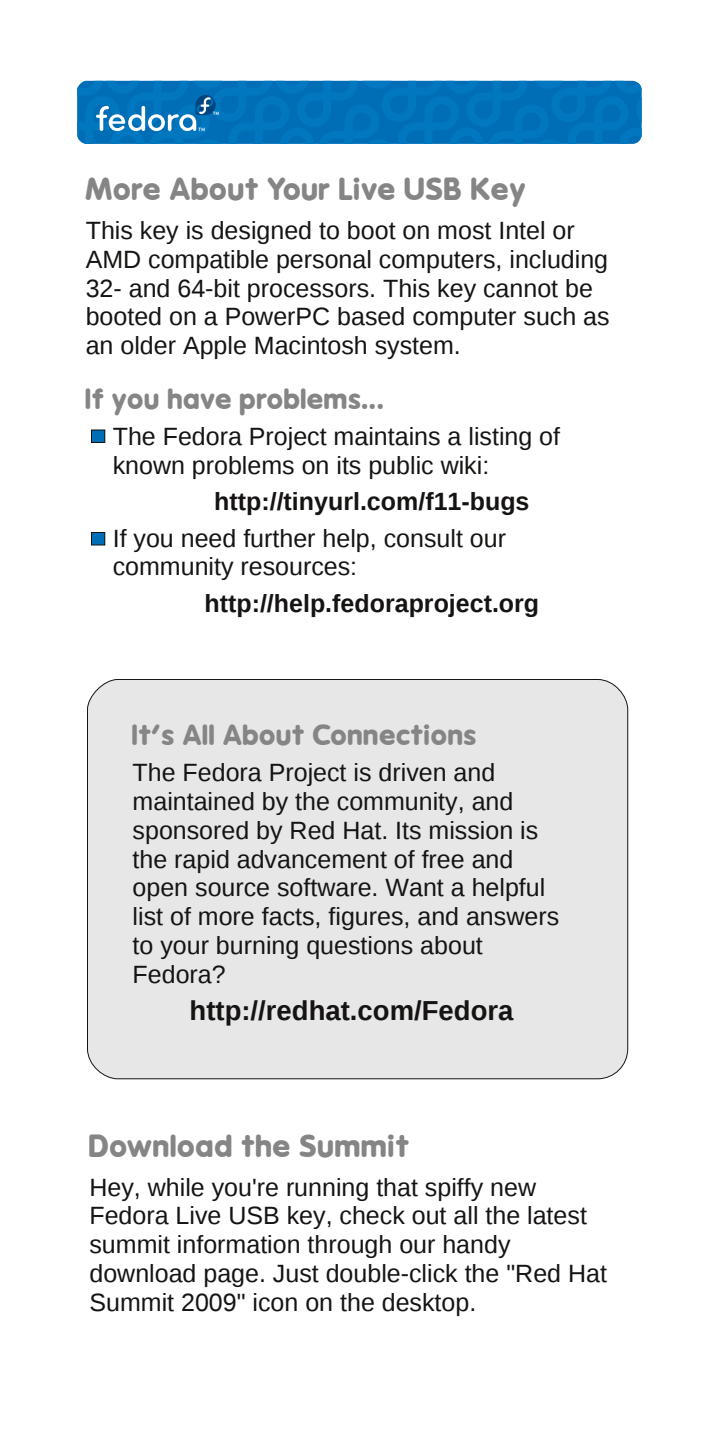
<style>
.page{position:relative;width:720px;height:1440px;background:#fff}
.page>*{position:absolute;margin:0;border:0;box-sizing:border-box;transform-origin:0 0}
.t1{font:700 30px "Mg Open Modata";color:#858585}
.t2{font:700 27.5px "Mg Open Modata";color:#858585}
.t3{font:700 27.5px "Liberation Sans";color:#161413}
.t4{font:25px/28.8px "Liberation Sans";color:#161413}
.t5{font:700 25px "Liberation Sans";color:#161413}
</style>
<div class="page">
<div style="left:77px;top:81px;width:565px;height:63px;background:#0072ba"></div>
<div style="left:91px;top:430px;width:14px;height:12px;background:#006eb7"></div>
<div style="left:91px;top:430px;width:14px;height:12px;border:1px solid #161413"></div>
<div style="left:91px;top:532px;width:14px;height:13px;background:#006eb7"></div>
<div style="left:91px;top:532px;width:14px;height:13px;border:1px solid #161413"></div>
<div style="left:88px;top:679px;width:540px;height:400px;background:#e7e7e7;border-radius:30px"></div>
<p class="t1" style="left:86px;top:172px;width:443px">More About Your Live USB Key</p>
<p class="t4" style="left:86px;top:216px;width:525px">This key is designed to boot on most Intel or AMD compatible personal computers, including 32- and 64-bit processors. This key cannot be booted on a PowerPC based computer such as an older Apple Macintosh system.</p>
<p class="t2" style="left:86px;top:383px;width:301px">If you have problems...</p>
<p class="t4" style="left:113px;top:422px;width:449px">The Fedora Project maintains a listing of known problems on its public wiki:</p>
<p class="t5" style="left:214px;top:487px;width:317px">http://tinyurl.com/f11-bugs</p>
<p class="t4" style="left:113px;top:524px;width:395px">If you need further help, consult our community resources:</p>
<p class="t5" style="left:205px;top:588px;width:336px">http://help.fedoraproject.org</p>
<p class="t2" style="left:133px;top:719px;width:347px">It's All About Connections</p>
<p class="t4" style="left:133px;top:758px;width:428px">The Fedora Project is driven and maintained by the community, and sponsored by Red Hat. Its mission is the rapid advancement of free and open source software. Want a helpful list of more facts, figures, and answers to your burning questions about<br>Fedora?</p>
<p class="t3" style="left:190px;top:994px;width:325px">http://redhat.com/Fedora</p>
<p class="t1" style="left:89px;top:1128px;width:322px">Download the Summit</p>
<p class="t4" style="left:89px;top:1173px;width:519px">Hey, while you're running that spiffy new Fedora Live USB key, check out all the latest summit information through our handy download page. Just double-click the "Red Hat Summit 2009" icon on the desktop.</p>
</div>
